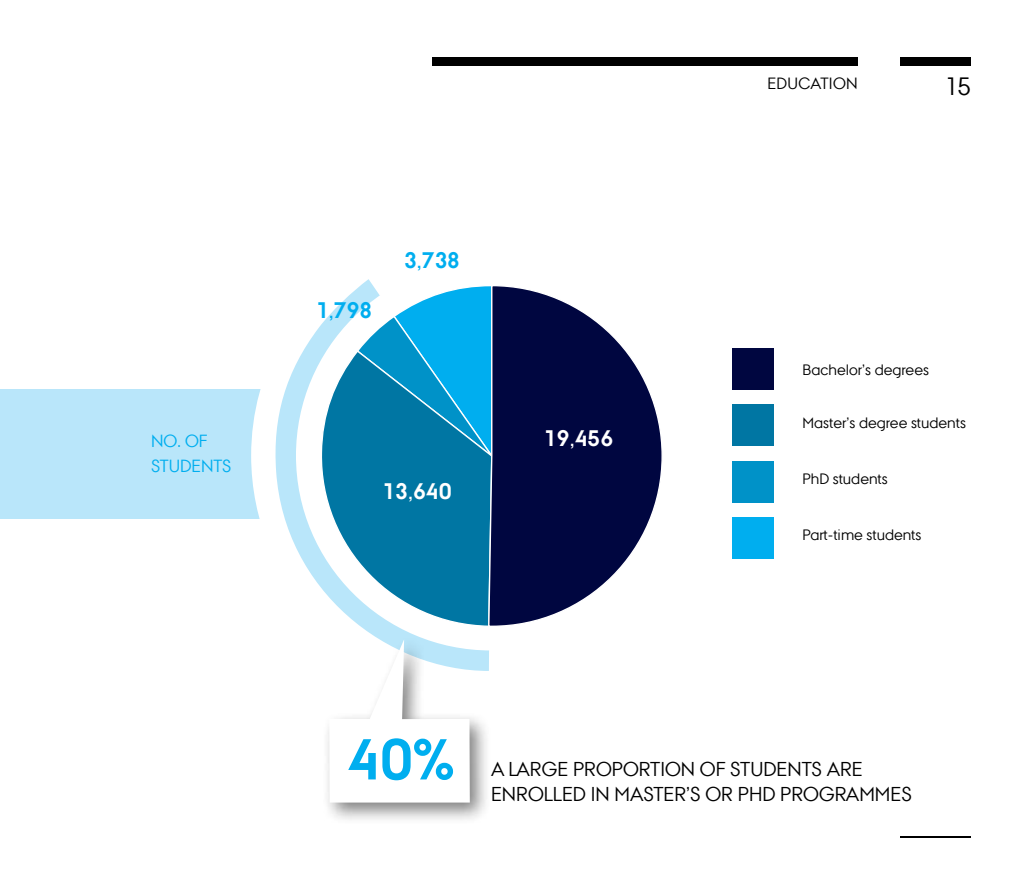
<style>
.page{position:relative;width:1028px;height:886px;background:#fff}
.page>*{position:absolute;margin:0;border:0;box-sizing:border-box;transform-origin:0 0}
.t1{font:700 57.5px "AU Passata";color:#00aeef}
.t2{font:25px "AU Passata";color:#000}
.t3{font:700 22.5px "AU Passata";color:#fff}
.t4{font:700 22.5px "AU Passata";color:#00aeef}
.t5{font:20px/25px "AU Passata";color:#000}
.t6{font:17.5px/25px "AU Passata";color:#00aeef}
.t7{font:16.25px "AU Passata";letter-spacing:.015em;color:#000}
.t8{font:15px "AU Passata";color:#000}
</style>
<div class="page">
<div style="left:900px;top:57px;width:71px;height:9px;background:#000"></div>
<hr style="left:900px;top:836px;width:71px;height:2px;background:#000">
<div style="left:432px;top:57px;width:425px;height:9px;background:#000"></div>
<div style="left:0;top:389px;width:645px;height:129px;background:#b9e6fa"></div>
<svg style="left:251px;top:389px;width:21px;height:130px;background:#f4fbfe"></svg>
<svg style="left:272px;top:279px;width:142px;height:356px"></svg>
<div style="left:296px;top:261px;width:390px;height:389px;background:#fff;border-radius:50%"></div>
<svg style="left:355px;top:284px;width:132px;height:65px"></svg>
<svg style="left:320px;top:349px;width:167px;height:279px;background:#2d95bc"></svg>
<svg style="left:487px;top:286px;width:175px;height:340px"></svg>
<div style="left:732px;top:348px;width:42px;height:42px;background:#000640"></div>
<div style="left:732px;top:405px;width:42px;height:41px;background:#0076a3"></div>
<div style="left:732px;top:461px;width:42px;height:41px;background:#0092c8"></div>
<div style="left:732px;top:517px;width:42px;height:42px;background:#00aeef"></div>
<div style="left:321px;top:635px;width:171px;height:190px;background:#000;opacity:.5"></div>
<svg style="left:329px;top:639px;width:141px;height:163px"></svg>
<p class="t6" style="left:151px;top:428px;width:82px">NO. OF<br>STUDENTS</p>
<h3 class="t4" style="left:316px;top:297px;width:58px">1,798</h3>
<h3 class="t4" style="left:404px;top:247px;width:58px">3,738</h3>
<h3 class="t3" style="left:382px;top:478px;width:71px">13,640</h3>
<h3 class="t3" style="left:544px;top:425px;width:71px">19,456</h3>
<p class="t7" style="left:767px;top:74px;width:92px">EDUCATION</p>
<h2 class="t2" style="left:944px;top:72px;width:28px">15</h2>
<p class="t8" style="left:802px;top:361px;width:128px">Bachelor’s degrees</p>
<p class="t8" style="left:802px;top:414px;width:165px">Master’s degree students</p>
<p class="t8" style="left:802px;top:470px;width:87px">PhD students</p>
<p class="t8" style="left:802px;top:526px;width:120px">Part-time students</p>
<h1 class="t1" style="left:347px;top:726px;width:109px">40%</h1>
<h3 class="t5" style="left:491px;top:756px;width:422px">A LARGE PROPORTION OF STUDENTS ARE<br>ENROLLED IN MASTER’S OR PHD PROGRAMMES</h3>
</div>
